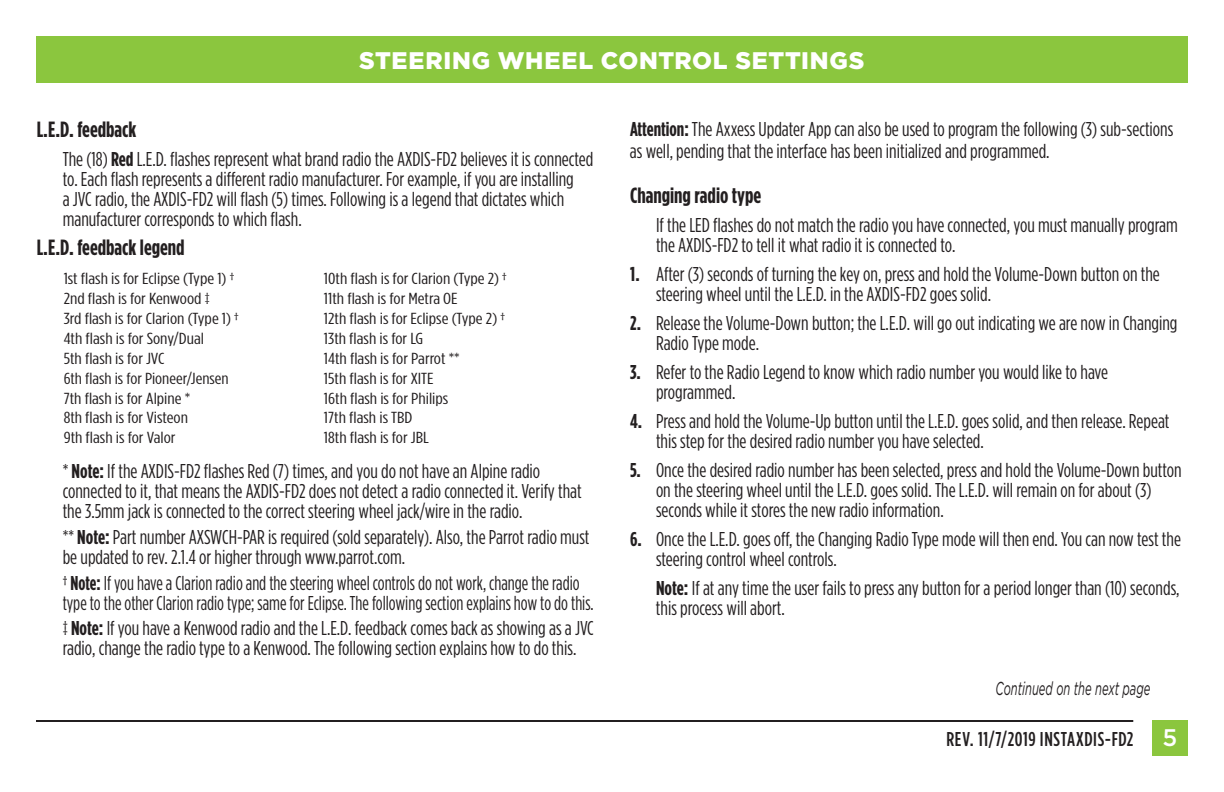
<style>
.page{position:relative;width:1224px;height:792px;background:#fff}
.page>*{position:absolute;margin:0;border:0;box-sizing:border-box;transform-origin:0 0}
.t1{font:900 24px "Gotham";letter-spacing:.03em;color:#fff}
.t2{font:700 22px "Gotham Condensed";color:#231f20}
.t3{font:20px/20px "Gotham Condensed";color:#231f20}
.t4{font:500 20px "Gotham Condensed";letter-spacing:.03em;color:#231f20}
.t5{font:italic 18.8px "Gotham";color:#231f20;scale:.6 1}
.t6{font:16px/19.8px "Gotham Condensed";color:#231f20;scale:1.22 1}
.s1{font-weight:700}
.s2{font-family:"Gotham";font-size:24px;color:#fff}
</style>
<div class="page">
<div style="left:36px;top:36px;width:1152px;height:46px;background:#8bc63e"></div>
<div style="left:1152px;top:720px;width:36px;height:36px;background:#8bc63e"></div>
<hr style="left:36px;top:720px;width:1097px;height:2px;background:#231f20">
<p class="t1" style="left:359px;top:46px;width:507px">STEERING WHEEL CONTROL SETTINGS</p>
<p class="t2" style="left:37px;top:117px;width:101px">L.E.D. feedback</p>
<p class="t3" style="left:63px;top:149px;width:532px">The (18) <span class="s1">Red</span> L.E.D. flashes represent what brand radio the AXDIS-FD2 believes it is connected to. Each flash represents a different radio manufacturer. For example, if you are installing<br>a JVC radio, the AXDIS-FD2 will flash (5) times. Following is a legend that dictates which manufacturer corresponds to which flash.</p>
<p class="t2" style="left:37px;top:235px;width:149px">L.E.D. feedback legend</p>
<p class="t6" style="left:64px;top:269px;width:145px">1st flash is for Eclipse (Type 1) †<br>2nd flash is for Kenwood ‡<br>3rd flash is for Clarion (Type 1) †<br>4th flash is for Sony/Dual<br>5th flash is for JVC<br>6th flash is for Pioneer/Jensen<br>7th flash is for Alpine *<br>8th flash is for Visteon<br>9th flash is for Valor</p>
<p class="t6" style="left:324px;top:269px;width:151px">10th flash is for Clarion (Type 2) †<br>11th flash is for Metra OE<br>12th flash is for Eclipse (Type 2) †<br>13th flash is for LG<br>14th flash is for Parrot **<br>15th flash is for XITE<br>16th flash is for Philips<br>17th flash is TBD<br>18th flash is for JBL</p>
<p class="t3" style="left:63px;top:461px;width:521px">* <span class="s1">Note:</span> If the AXDIS-FD2 flashes Red (7) times, and you do not have an Alpine radio connected to it, that means the AXDIS-FD2 does not detect a radio connected it. Verify that the 3.5mm jack is connected to the correct steering wheel jack/wire in the radio.</p>
<p class="t3" style="left:63px;top:527px;width:528px">** <span class="s1">Note:</span> Part number AXSWCH-PAR is required (sold separately). Also, the Parrot radio must be updated to rev. 2.1.4 or higher through www.parrot.com.</p>
<p class="t3" style="left:63px;top:572px;width:533px">† <span class="s1">Note:</span> If you have a Clarion radio and the steering wheel controls do not work, change the radio type to the other Clarion radio type; same for Eclipse. The following section explains how to do this.</p>
<p class="t3" style="left:63px;top:618px;width:533px">‡ <span class="s1">Note:</span> If you have a Kenwood radio and the L.E.D. feedback comes back as showing as a JVC radio, change the radio type to a Kenwood. The following section explains how to do this.</p>
<p class="t3" style="left:630px;top:117px;width:545px;line-height:22px"><span class="s1">Attention:</span> The Axxess Updater App can also be used to program the following (3) sub-sections as well, pending that the interface has been initialized and programmed.</p>
<p class="t2" style="left:630px;top:183px;width:133px">Changing radio type</p>
<p class="t3" style="left:656px;top:215px;width:523px">If the LED flashes do not match the radio you have connected, you must manually program the AXDIS-FD2 to tell it what radio it is connected to.</p>
<p class="t3" style="left:656px;top:264px;width:505px;text-indent:-26px"><span class="s1">1.</span> After (3) seconds of turning the key on, press and hold the Volume-Down button on the steering wheel until the L.E.D. in the AXDIS-FD2 goes solid.</p>
<p class="t3" style="left:656px;top:313px;width:523px;text-indent:-26px"><span class="s1">2.</span> Release the Volume-Down button; the L.E.D. will go out indicating we are now in Changing<br>Radio Type mode.</p>
<p class="t3" style="left:656px;top:362px;width:454px;text-indent:-26px"><span class="s1">3.</span> Refer to the Radio Legend to know which radio number you would like to have programmed.</p>
<p class="t3" style="left:656px;top:411px;width:515px;text-indent:-26px"><span class="s1">4.</span> Press and hold the Volume-Up button until the L.E.D. goes solid, and then release. Repeat this step for the desired radio number you have selected.</p>
<p class="t3" style="left:656px;top:460px;width:527px;text-indent:-26px"><span class="s1">5.</span> Once the desired radio number has been selected, press and hold the Volume-Down button on the steering wheel until the L.E.D. goes solid. The L.E.D. will remain on for about (3) seconds while it stores the new radio information.</p>
<p class="t3" style="left:656px;top:529px;width:526px;text-indent:-26px"><span class="s1">6.</span> Once the L.E.D. goes off, the Changing Radio Type mode will then end. You can now test the steering control wheel controls.</p>
<p class="t3" style="left:656px;top:578px;width:525px"><span class="s1">Note:</span> If at any time the user fails to press any button for a period longer than (10) seconds, this process will abort.</p>
<p class="t5" style="left:996px;top:678px;width:260px">Continued on the next page</p>
<p class="t4" style="left:946px;top:728px;width:233px">REV. 11/7/2019 INSTAXDIS-FD2 <span class="s2">5</span></p>
</div>
